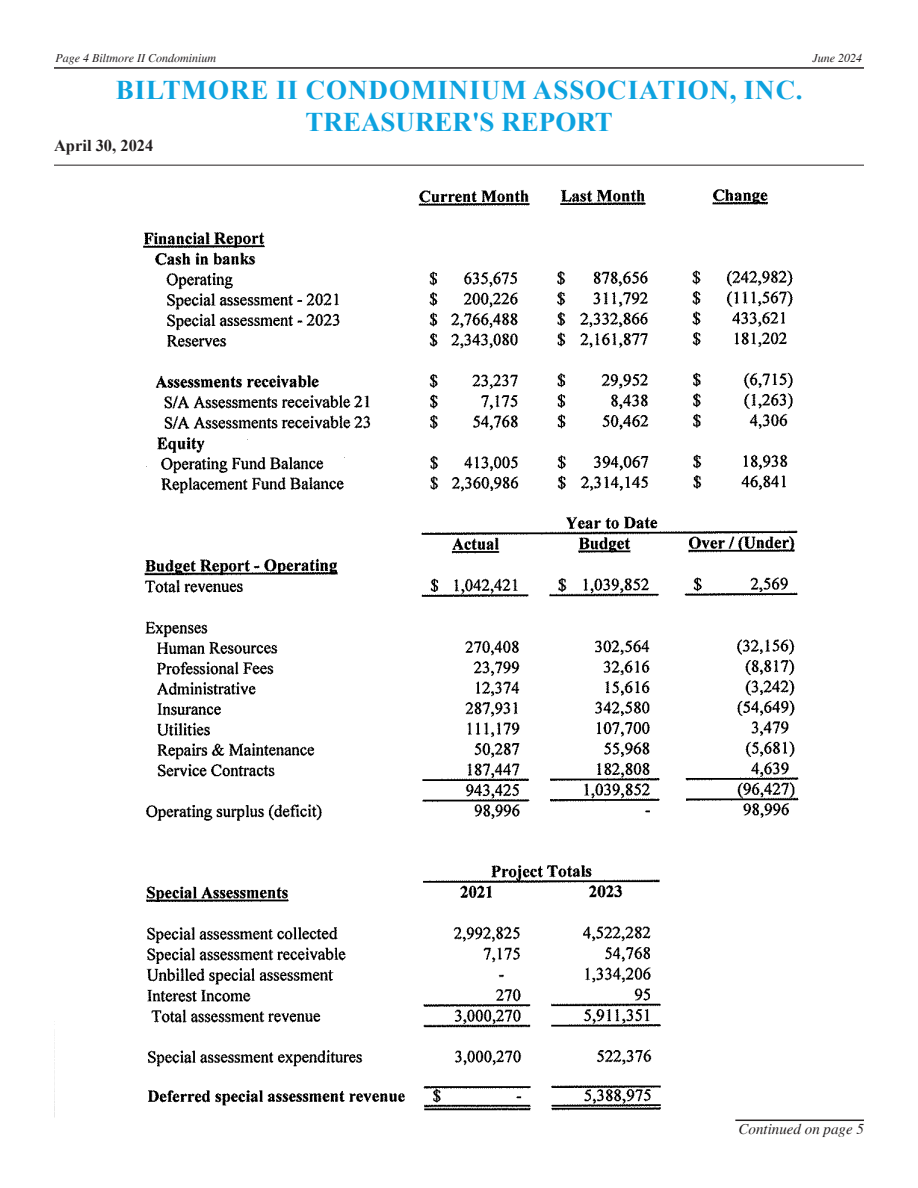
<style>
.page{position:relative;width:918px;height:1188px;background:#fff}
.page>*{position:absolute;margin:0;border:0;box-sizing:border-box;transform-origin:0 0}
.t1{font:700 27px "Times New Roman";letter-spacing:.035em;color:#0ca2df}
.t2{font:700 27px "Times New Roman";color:#0ca2df}
.t3{font:700 16.5px "Times New Roman";color:#231f20}
.t4{font:italic 15px "Times";color:#231f20}
.t5{font:italic 12px "Times";color:#231f20}
</style>
<div class="page">
<hr style="left:54px;top:67px;width:810px;height:2px;background:#231f20">
<hr style="left:54px;top:165px;width:810px;height:1px;background:#231f20">
<hr style="left:735px;top:1120px;width:129px;height:1px;background:#231f20">
<img style="left:54px;top:189px;width:745px;height:929px">
<p class="t5" style="left:56px;top:52px;width:162px">Page 4 Biltmore II Condominium</p>
<p class="t5" style="left:812px;top:52px;width:51px">June 2024</p>
<p class="t1" style="left:116px;top:70px;width:688px">BILTMORE II CONDOMINIUM ASSOCIATION, INC.</p>
<p class="t2" style="left:306px;top:102px;width:309px">TREASURER'S REPORT</p>
<p class="t3" style="left:54px;top:133px;width:101px">April 30, 2024</p>
<p class="t4" style="left:739px;top:1121px;width:127px">Continued on page 5</p>
</div>
